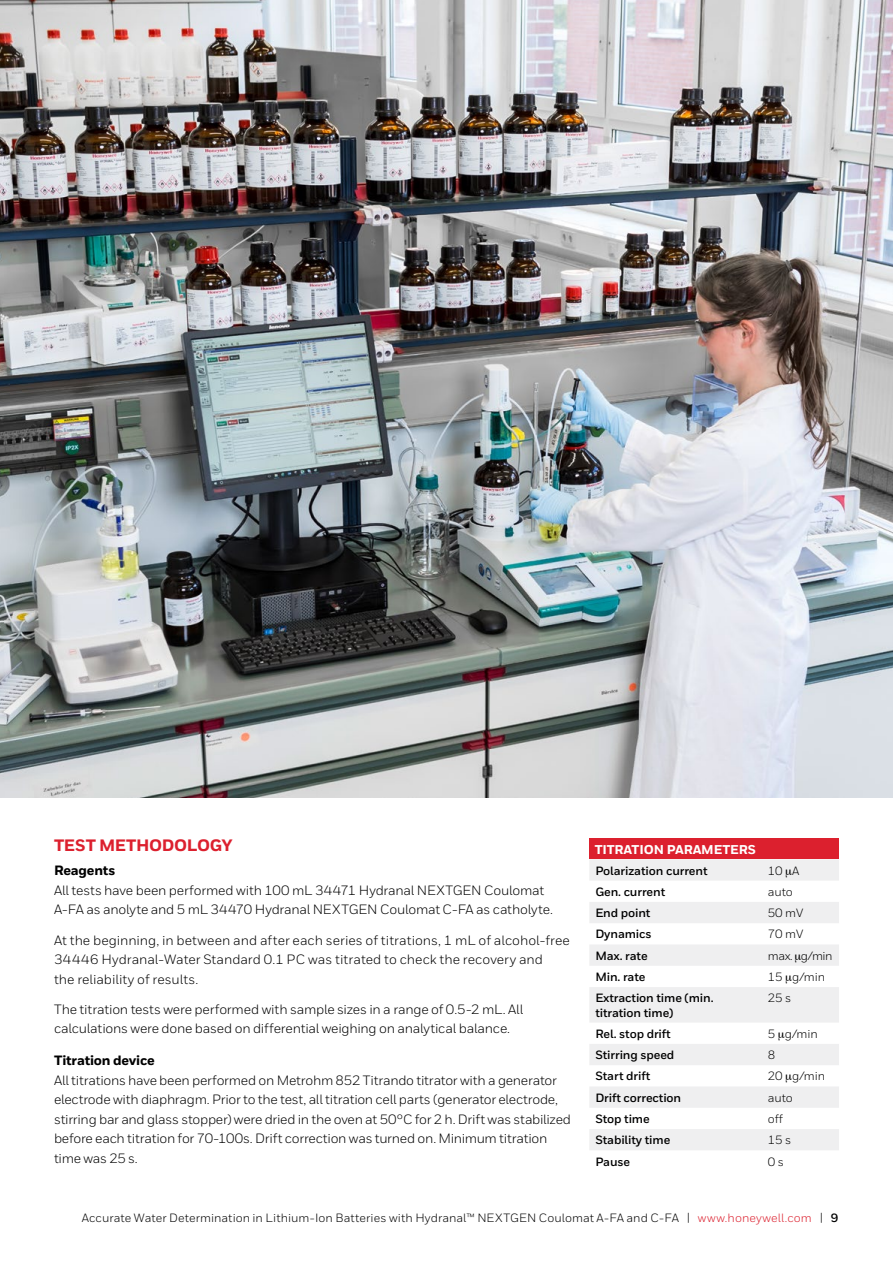
<style>
.page{position:relative;width:893px;height:1263px;background:#fff}
.page>*{position:absolute;margin:0;border:0;box-sizing:border-box;transform-origin:0 0}
.Heading_2__11_12{font:800 16.5px "Honeywell Sans";letter-spacing:-.02em;color:#dc202e}
.Body__9_13_pt{font:13.5px/19.5px "Honeywell Sans";letter-spacing:-.01em;color:#000}
.Body_Heading{font:800 13.5px "Honeywell Sans";letter-spacing:-.015em;color:#000}
.Table__Header{font:800 12.75px "Honeywell Sans";letter-spacing:-.01em;color:#fff}
.Table__Body{font:700 12px/14.2px "Honeywell Sans";letter-spacing:-.01em;color:#000}
.Table__Body-2{font:12px "Honeywell Sans";color:#000}
.s1{color:#dc202e}
.s2{font-weight:700}
</style>
<div class="page">
<div style="left:589px;top:839px;width:250px;height:20px;background:#dc202e"></div>
<svg style="left:589px;top:859px;width:250px;height:291px;fill:#efeff0"></svg>
<img style="left:0;top:0;width:893px;height:797px">
<svg style="left:786px;top:869px;width:6px;height:8px"></svg>
<svg style="left:795px;top:954px;width:6px;height:8px"></svg>
<svg style="left:786px;top:975px;width:6px;height:8px"></svg>
<svg style="left:779px;top:1032px;width:6px;height:8px"></svg>
<svg style="left:786px;top:1075px;width:6px;height:8px"></svg>
<p class="Heading_2__11_12" style="left:54px;top:835px;width:180px">TEST METHODOLOGY</p>
<p class="Body_Heading" style="left:54px;top:862px;width:63px">Reagents</p>
<p class="Body__9_13_pt" style="left:54px;top:880px;width:500px">All tests have been performed with 100 mL 34471 Hydranal NEXTGEN Coulomat<br>A-FA as anolyte and 5 mL 34470 Hydranal NEXTGEN Coulomat C-FA as catholyte.</p>
<p class="Body__9_13_pt" style="left:54px;top:930px;width:517px">At the beginning, in between and after each series of titrations, 1 mL of alcohol-free<br>34446 Hydranal-Water Standard 0.1 PC was titrated to check the recovery and<br>the reliability of results.</p>
<p class="Body__9_13_pt" style="left:54px;top:999px;width:471px">The titration tests were performed with sample sizes in a range of 0.5-2 mL. All calculations were done based on differential weighing on analytical balance.</p>
<p class="Body_Heading" style="left:54px;top:1052px;width:102px">Titration device</p>
<p class="Body__9_13_pt" style="left:54px;top:1070px;width:518px">All titrations have been performed on Metrohm 852 Titrando titrator with a generator electrode with diaphragm. Prior to the test, all titration cell parts (generator electrode, stirring bar and glass stopper) were dried in the oven at 50°C for 2 h. Drift was stabilized before each titration for 70-100s. Drift correction was turned on. Minimum titration time was 25 s.</p>
<p class="Table__Header" style="left:595px;top:842px;width:163px">TITRATION PARAMETERS</p>
<p class="Table__Body" style="left:595px;top:864px;width:114px">Polarization current</p>
<p class="Table__Body-2" style="left:768px;top:863px;width:33px">10 A</p>
<p class="Table__Body" style="left:595px;top:885px;width:71px">Gen. current</p>
<p class="Table__Body-2" style="left:768px;top:884px;width:26px">auto</p>
<p class="Table__Body" style="left:595px;top:906px;width:57px">End point</p>
<p class="Table__Body-2" style="left:768px;top:906px;width:37px">50 mV</p>
<p class="Table__Body" style="left:595px;top:927px;width:58px">Dynamics</p>
<p class="Table__Body-2" style="left:768px;top:927px;width:37px">70 mV</p>
<p class="Table__Body" style="left:595px;top:949px;width:54px">Max. rate</p>
<p class="Table__Body-2" style="left:768px;top:948px;width:66px">max. g/min</p>
<p class="Table__Body" style="left:595px;top:970px;width:52px">Min. rate</p>
<p class="Table__Body-2" style="left:768px;top:970px;width:59px">15 g/min</p>
<p class="Table__Body" style="left:595px;top:991px;width:120px">Extraction time (min. titration time)</p>
<p class="Table__Body-2" style="left:768px;top:991px;width:25px">25 s</p>
<p class="Table__Body" style="left:595px;top:1027px;width:77px">Rel. stop drift</p>
<p class="Table__Body-2" style="left:768px;top:1026px;width:51px">5 g/min</p>
<p class="Table__Body" style="left:595px;top:1048px;width:81px">Stirring speed</p>
<p class="Table__Body-2" style="left:768px;top:1048px;width:9px">8</p>
<p class="Table__Body" style="left:595px;top:1069px;width:56px">Start drift</p>
<p class="Table__Body-2" style="left:768px;top:1069px;width:59px">20 g/min</p>
<p class="Table__Body" style="left:595px;top:1091px;width:87px">Drift correction</p>
<p class="Table__Body-2" style="left:768px;top:1090px;width:26px">auto</p>
<p class="Table__Body" style="left:595px;top:1112px;width:56px">Stop time</p>
<p class="Table__Body-2" style="left:768px;top:1112px;width:17px">off</p>
<p class="Table__Body" style="left:595px;top:1133px;width:77px">Stability time</p>
<p class="Table__Body-2" style="left:768px;top:1133px;width:25px">15 s</p>
<p class="Table__Body" style="left:595px;top:1154px;width:36px">Pause</p>
<p class="Table__Body-2" style="left:768px;top:1154px;width:18px">0 s</p>
<p class="Table__Body-2" style="left:82px;top:1211px;width:758px">Accurate Water Determination in Lithium-Ion Batteries with Hydranal™ NEXTGEN Coulomat A-FA and C-FA | <span class="s1">www.honeywell.com</span> | <span class="s2">9</span></p>
</div>
